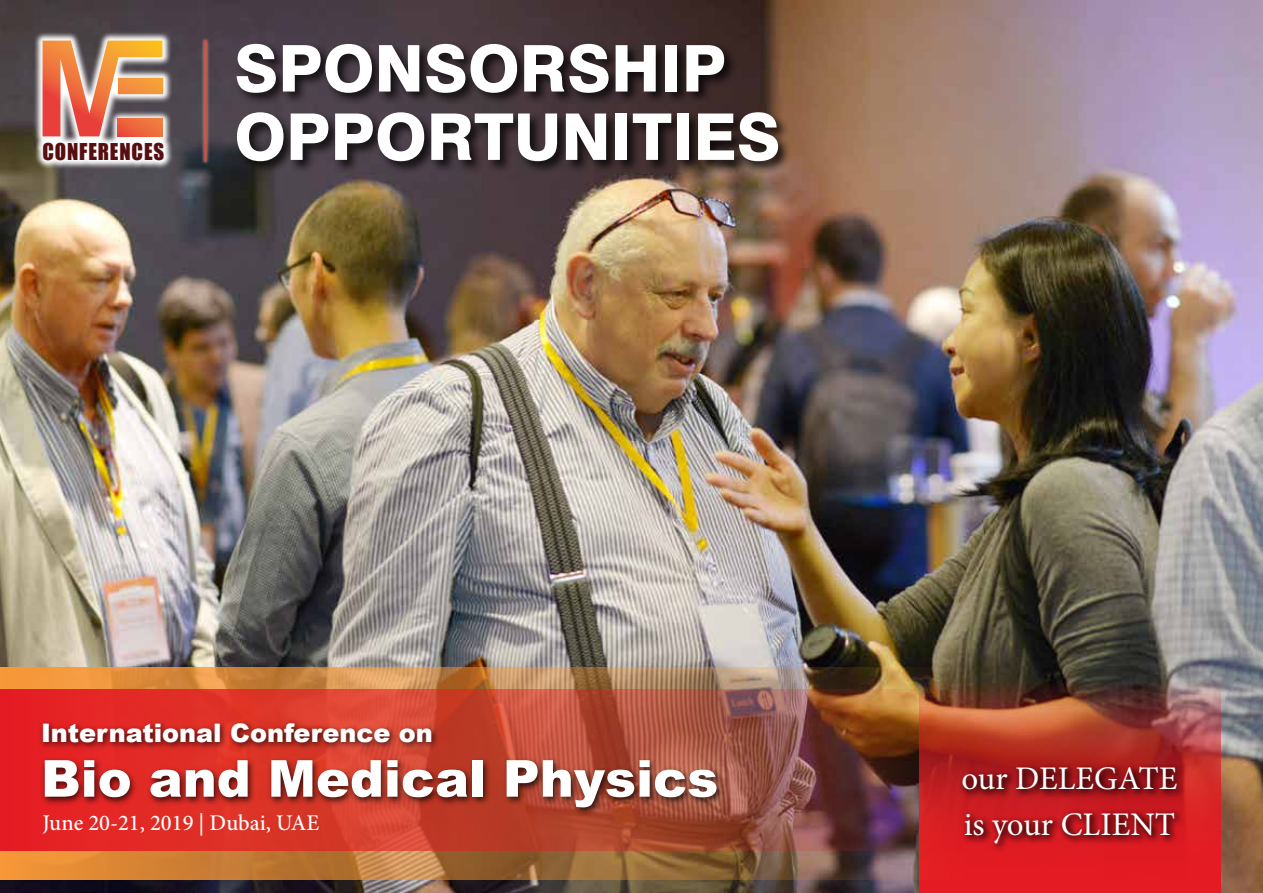
<style>
.page{position:relative;width:1263px;height:893px;background:#fff}
.page>*{position:absolute;margin:0;border:0;box-sizing:border-box;transform-origin:0 0}
.t1{font:800 64.5px "Swiss 721 BT";color:#fff}
.t2{font:900 51px "Arial";color:#fff}
.t3{font:33px/45.6px "Minion Pro";color:#fff}
.t4{font:900 25.5px "Arial";color:#fff}
.t5{font:500 22.5px "Minion Pro";color:#fff}
.t6{font:21.45px "Impact";letter-spacing:.04em;color:#560f11}
</style>
<div class="page">
<img style="left:0;top:0;width:1263px;height:893px">
<div style="left:235px;top:42px;width:557px;height:133px;background:#000;opacity:.75"></div>
<svg style="left:33px;top:31px;width:140px;height:139px"></svg>
<svg style="left:118px;top:136px;width:44px;height:1px"></svg>
<svg style="left:43px;top:41px;width:120px;height:95px;background:#cf8564"></svg>
<img style="left:918px;top:680px;width:302px;height:213px">
<div style="left:958px;top:762px;width:229px;height:92px;background:#e01b22"></div>
<div style="left:958px;top:763px;width:228px;height:88px;background:#000;opacity:.75"></div>
<img style="left:0;top:667px;width:966px;height:212px">
<img style="left:0;top:689px;width:966px;height:161px">
<div style="left:201px;top:37px;width:9px;height:128px;background:#fff;opacity:.75"></div>
<hr style="left:205px;top:41px;width:2px;height:121px;background:#bb594e">
<div style="left:39px;top:719px;width:686px;height:98px;background:#000;opacity:.75"></div>
<p class="t6" style="left:43px;top:134px;width:123px">CONFERENCES</p>
<h1 class="t1" style="left:234px;top:29px;width:493px">SPONSORSHIP</h1>
<h1 class="t1" style="left:234px;top:98px;width:548px">OPPORTUNITIES</h1>
<p class="t4" style="left:41px;top:717px;width:393px">International Conference on</p>
<h2 class="t2" style="left:41px;top:746px;width:679px">Bio and Medical Physics</h2>
<p class="t5" style="left:43px;top:807px;width:278px">June 20-21, 2019 | Dubai, UAE</p>
<p class="t3" style="left:961px;top:756px;width:218px">our DELEGATE is your CLIENT</p>
</div>
